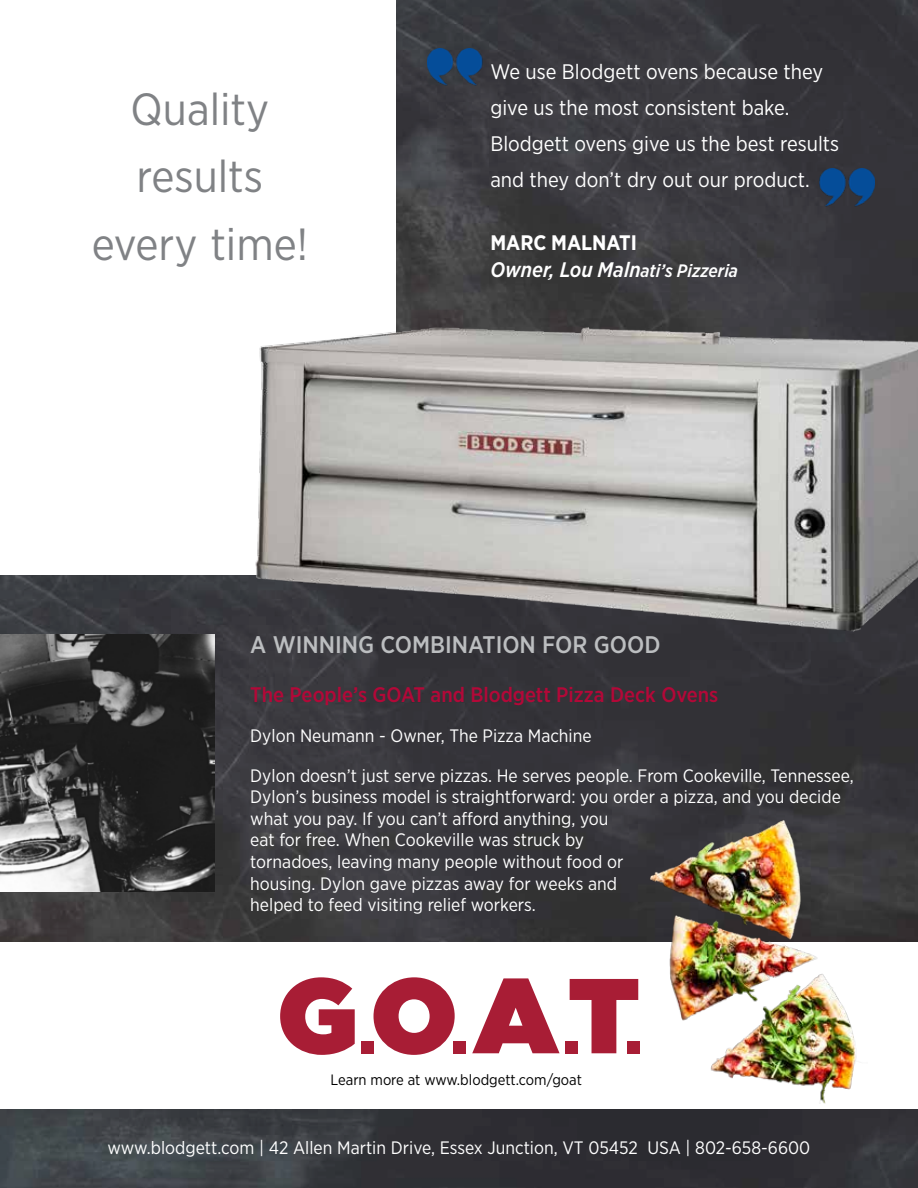
<style>
.page{position:relative;width:918px;height:1188px;background:#fff}
.page>*{position:absolute;margin:0;border:0;box-sizing:border-box;transform-origin:0 0}
.t1{font:45px/67.8px "Gotham Narrow";color:#808285;text-align:center}
.t2{font:500 24px "Gotham Narrow";color:#bcbec0}
.t3{font:21px/36px "Gotham Narrow";color:#fff}
.t4{font:500 21px "Gotham Narrow";color:#b30838}
.t5{font:italic 500 21px/27px "Gotham Narrow";color:#fff}
.t6{font:18px/21.6px "Gotham Narrow";color:#fff}
.t7{font:15px "Gotham Narrow";color:#000}
.s1{font-weight:700;font-style:normal}
.s2{font-size:18px}
</style>
<div class="page">
<img style="left:396px;top:0;width:522px;height:312px">
<img style="left:0;top:1110px;width:918px;height:78px">
<img style="left:0;top:576px;width:918px;height:366px">
<svg style="left:280px;top:977px;width:75px;height:78px"></svg>
<div style="left:361px;top:1041px;width:13px;height:12px;background:#a81d35"></div>
<svg style="left:374px;top:977px;width:81px;height:78px"></svg>
<div style="left:453px;top:1041px;width:13px;height:12px;background:#a81d35"></div>
<svg style="left:472px;top:978px;width:88px;height:75px"></svg>
<div style="left:565px;top:1041px;width:12px;height:12px;background:#a81d35"></div>
<svg style="left:570px;top:979px;width:68px;height:74px"></svg>
<div style="left:628px;top:1041px;width:12px;height:12px;background:#a81d35"></div>
<img style="left:0;top:634px;width:214px;height:257px">
<img style="left:200px;top:312px;width:718px;height:349px">
<img style="left:427px;top:48px;width:57px;height:44px">
<img style="left:818px;top:168px;width:56px;height:44px">
<img style="left:640px;top:810px;width:228px;height:293px">
<h1 class="t1" style="left:92px;top:74px;width:218px">Quality results every time!</h1>
<p class="t3" style="left:490px;top:53px;width:350px">We use Blodgett ovens because they give us the most consistent bake.<br>Blodgett ovens give us the best results and they don’t dry out our product.</p>
<p class="t5" style="left:490px;top:229px;width:249px"><span class="s1">MARC MALNATI<br></span>Owner, Lou Maln<span class="s2">ati’s Pizzeria</span></p>
<h2 class="t2" style="left:250px;top:629px;width:412px">A WINNING COMBINATION FOR GOOD</h2>
<p class="t4" style="left:250px;top:681px;width:470px">The People’s GOAT and Blodgett Pizza Deck Ovens</p>
<p class="t6" style="left:250px;top:724px;width:343px">Dylon Neumann - Owner, The Pizza Machine</p>
<p class="t6" style="left:250px;top:764px;width:605px">Dylon doesn’t just serve pizzas. He serves people. From Cookeville, Tennessee, Dylon’s business model is straightforward: you order a pizza, and you decide what you pay. If you can’t afford anything, you<br>eat for free. When Cookeville was struck by<br>tornadoes, leaving many people without food or<br>housing. Dylon gave pizzas away for weeks and<br>helped to feed visiting relief workers.</p>
<p class="t7" style="left:330px;top:1071px;width:253px">Learn more at www.blodgett.com/goat</p>
<p class="t6" style="left:108px;top:1137px;width:704px">www.blodgett.com | 42 Allen Martin Drive, Essex Junction, VT 05452 USA | 802-658-6600</p>
</div>
